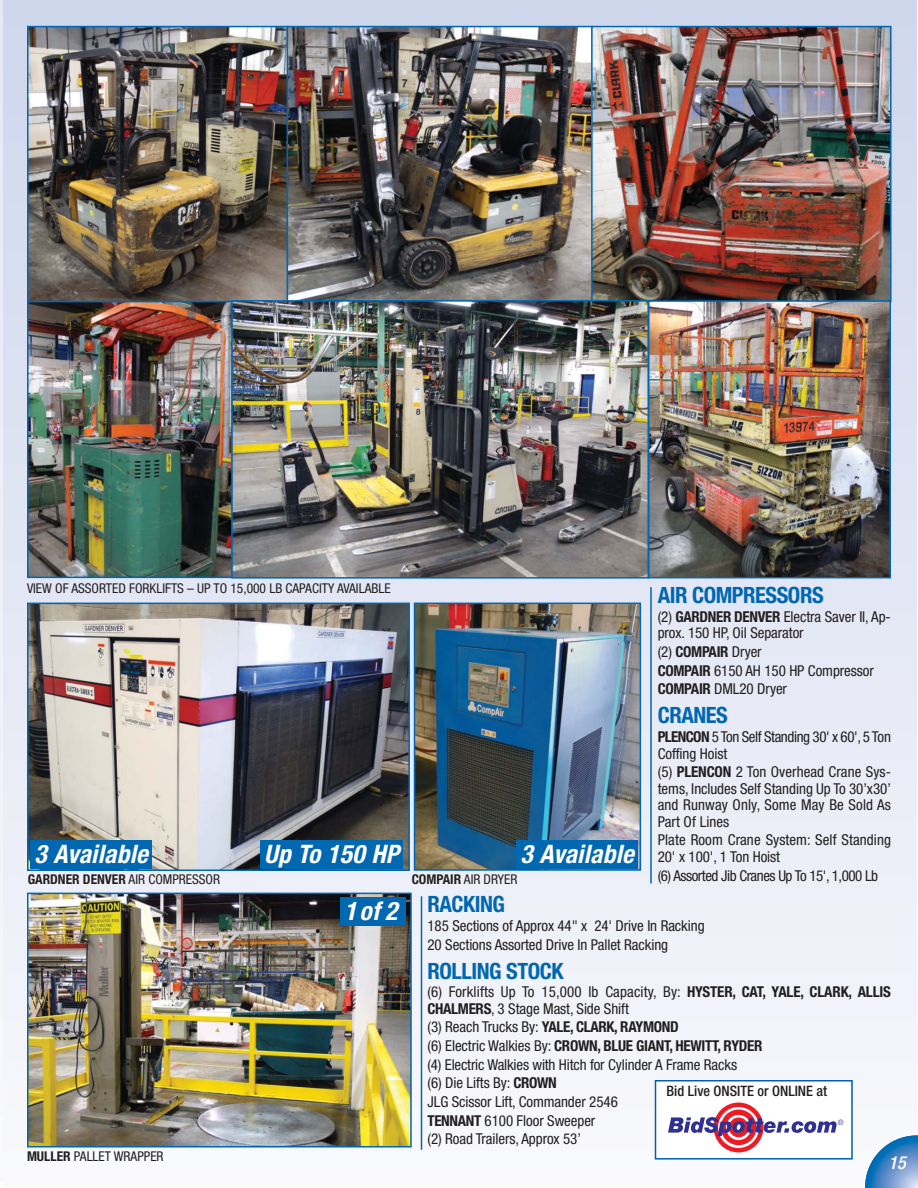
<style>
.page{position:relative;width:918px;height:1188px;background:#fff}
.page>*{position:absolute;margin:0;border:0;box-sizing:border-box;transform-origin:0 0}
.t1{font:italic 700 condensed 25.5px "Helvetica Neue";color:#fff}
.t2{font:700 condensed 22.5px "Helvetica Neue";letter-spacing:-.02em;color:#0067b1}
.t3{font:italic 500 condensed 18px "Helvetica Neue";color:#fff}
.t4{font:condensed 15px/18.6px "Helvetica Neue";letter-spacing:-.005em;color:#231f20}
.t5{font:condensed 15px/16.5px "Helvetica Neue";letter-spacing:-.025em;color:#231f20}
.t6{font:condensed 15px "Helvetica Neue";letter-spacing:-.03em;color:#231f20}
.t7{font:500 condensed 14.4px "Helvetica Neue";color:#231f20}
.t8{font:condensed 13.5px "Helvetica Neue";color:#231f20}
.t9{font:700 condensed 13.5px "Helvetica Neue";color:#231f20}
.s1{font-weight:400}
.s2{font-weight:700}
</style>
<div class="page">
<hr style="left:0;top:1px;width:3px;height:1180px;background:#eef0f9">
<div style="left:3px;top:0;width:913px;height:1187px;background:linear-gradient(to bottom,#ced6ed,#f8f9fc)"></div>
<svg style="left:865px;top:1135px;width:53px;height:53px"></svg>
<img style="left:30px;top:29px;width:255px;height:270px">
<div style="left:27px;top:26px;width:261px;height:276px;border:2px solid #0067b1"></div>
<img style="left:290px;top:29px;width:300px;height:270px">
<div style="left:287px;top:26px;width:306px;height:276px;border:2px solid #0067b1"></div>
<img style="left:594px;top:29px;width:295px;height:270px">
<div style="left:591px;top:26px;width:301px;height:276px;border:2px solid #0067b1"></div>
<img style="left:30px;top:304px;width:200px;height:271px">
<div style="left:27px;top:301px;width:206px;height:277px;border:2px solid #0067b1"></div>
<img style="left:234px;top:303px;width:412px;height:273px">
<div style="left:231px;top:300px;width:418px;height:279px;border:2px solid #0067b1"></div>
<img style="left:651px;top:303px;width:237px;height:272px">
<div style="left:648px;top:300px;width:243px;height:278px;border:2px solid #0067b1"></div>
<img style="left:30px;top:606px;width:377px;height:262px">
<div style="left:27px;top:603px;width:383px;height:268px;border:2px solid #0067b1"></div>
<img style="left:417px;top:606px;width:221px;height:262px">
<div style="left:414px;top:603px;width:227px;height:268px;border:2px solid #0067b1"></div>
<img style="left:30px;top:896px;width:379px;height:249px">
<div style="left:27px;top:893px;width:385px;height:255px;border:2px solid #0067b1"></div>
<div style="left:341px;top:898px;width:65px;height:28px;background:#0067b1"></div>
<div style="left:30px;top:840px;width:122px;height:28px;background:#0067b1"></div>
<div style="left:516px;top:840px;width:122px;height:28px;background:#0067b1"></div>
<div style="left:261px;top:840px;width:142px;height:28px;background:#0067b1"></div>
<hr style="left:650px;top:587px;width:2px;height:297px;background:#0067b1">
<hr style="left:421px;top:896px;width:1px;height:254px;background:#0067b1">
<div style="left:656px;top:1082px;width:195px;height:76px;background:#fff"></div>
<div style="left:655px;top:1080px;width:198px;height:80px;border:2px solid #0060af"></div>
<div style="left:714px;top:1103px;width:49px;height:49px;background:#ed1c24;border-radius:50%"></div>
<svg style="left:718px;top:1107px;width:41px;height:41px"></svg>
<div style="left:721px;top:1110px;width:35px;height:35px;background:#ed1c24;border-radius:50%"></div>
<div style="left:726px;top:1115px;width:25px;height:25px;background:#fff;border-radius:50%"></div>
<svg style="left:668px;top:1114px;width:176px;height:24px"></svg>
<p class="t8" style="left:27px;top:583px;width:365px">VIEW OF ASSORTED FORKLIFTS – UP TO 15,000 LB CAPACITY AVAILABLE</p>
<h1 class="t1" style="left:34px;top:844px;width:120px">3 Available</h1>
<h1 class="t1" style="left:264px;top:844px;width:141px">Up To 150 HP</h1>
<h1 class="t1" style="left:520px;top:844px;width:120px">3 Available</h1>
<p class="t9" style="left:28px;top:874px;width:194px">GARDNER DENVER <span class="s1">AIR COMPRESSOR</span></p>
<p class="t8" style="left:412px;top:874px;width:107px"><span class="s2">COMPAIR</span> AIR DRYER</p>
<h2 class="t2" style="left:658px;top:587px;width:167px">AIR COMPRESSORS</h2>
<p class="t4" style="left:658px;top:610px;width:235px;line-height:16.5px">(2) <span class="s2">GARDNER DENVER</span> Electra Saver II, Ap&shy;prox. 150 HP, Oil Separator</p>
<p class="t4" style="left:658px;top:644px;width:218px">(2) <span class="s2">COMPAIR</span> Dryer<br><span class="s2">COMPAIR</span> 6150 AH 150 HP Compressor<br><span class="s2">COMPAIR</span> DML20 Dryer</p>
<h2 class="t2" style="left:658px;top:707px;width:72px">CRANES</h2>
<p class="t5" style="left:658px;top:730px;width:235px"><span class="s2">PLENCON</span> 5 Ton Self Standing 30' x 60', 5 Ton<br>Coffing Hoist</p>
<p class="t4" style="left:658px;top:765px;width:235px;line-height:16.5px;text-align:justify">(5) <span class="s2">PLENCON</span> 2 Ton Overhead Crane Sys&shy;tems, Includes Self Standing Up To 30’x30’ and Runway Only, Some May Be Sold As Part Of Lines</p>
<p class="t4" style="left:658px;top:833px;width:235px;line-height:16.5px">Plate Room Crane System: Self Standing<br>20' x 100', 1 Ton Hoist</p>
<p class="t6" style="left:658px;top:870px;width:222px">(6) Assorted Jib Cranes Up To 15', 1,000 Lb</p>
<p class="t8" style="left:27px;top:1151px;width:138px"><span class="s2">MULLER</span> PALLET WRAPPER</p>
<h1 class="t1" style="left:344px;top:902px;width:59px">1of 2</h1>
<h2 class="t2" style="left:428px;top:896px;width:79px">RACKING</h2>
<p class="t4" style="left:428px;top:918px;width:279px">185 Sections of Approx 44" x 24' Drive In Racking<br>20 Sections Assorted Drive In Pallet Racking</p>
<h2 class="t2" style="left:428px;top:963px;width:138px">ROLLING STOCK</h2>
<p class="t4" style="left:428px;top:985px;width:465px;line-height:16.5px">(6) Forklifts Up To 15,000 lb Capacity, By: <span class="s2">HYSTER, CAT, YALE, CLARK, ALLIS<br>CHALMERS</span>, 3 Stage Mast, Side Shift</p>
<p class="t4" style="left:428px;top:1019px;width:336px">(3) Reach Trucks By: <span class="s2">YALE, CLARK, RAYMOND<br></span>(6) Electric Walkies By: <span class="s2">CROWN, BLUE GIANT, HEWITT, RYDER </span>(4) Electric Walkies with Hitch for Cylinder A Frame Racks<br>(6) Die Lifts By: <span class="s2">CROWN<br></span>JLG Scissor Lift, Commander 2546<br><span class="s2">TENNANT</span> 6100 Floor Sweeper<br>(2) Road Trailers, Approx 53’</p>
<p class="t7" style="left:667px;top:1086px;width:162px">Bid Live ONSITE or ONLINE at</p>
<p class="t3" style="left:888px;top:1156px;width:22px">15</p>
</div>
